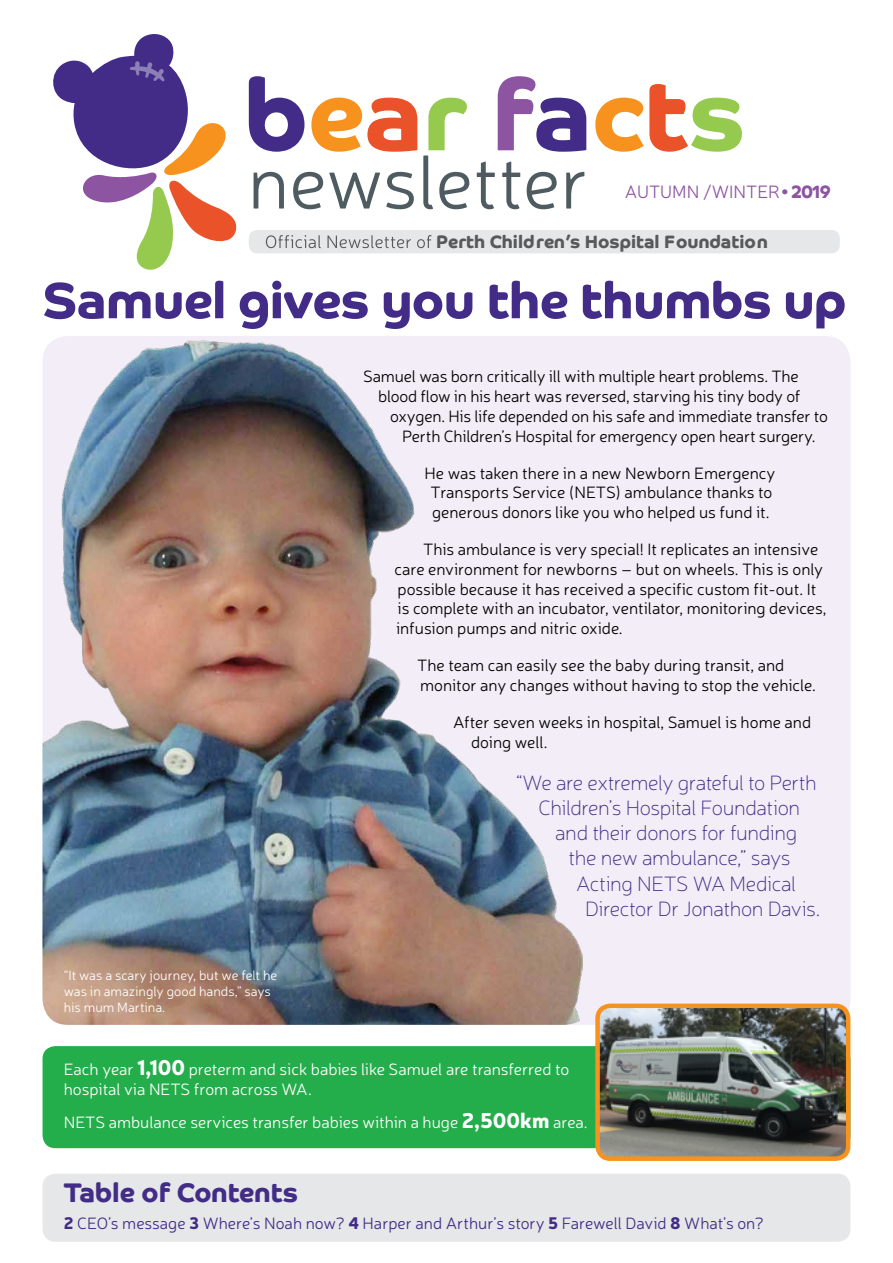
<style>
.page{position:relative;width:893px;height:1263px;background:#fff}
.page>*{position:absolute;margin:0;border:0;box-sizing:border-box;transform-origin:0 0}
.t1{font:700 100.5px "Co Headline";color:#422c88}
.t2{font:700 51px "Co Headline";letter-spacing:-.01em;color:#422c88}
.t3{font:700 27px "Co Headline";color:#422c88}
.t4{font:100 21px "Neris";letter-spacing:-.02em;color:#422c88}
.t5{font:700 18px "Co Headline";color:#58595b}
.t6{font:300 18px "Neris";color:#8d54a2}
.t7{font:300 16.5px/19.8px "Neris";color:#000}
.t8{font:300 16.5px/19.8px "Neris";color:#fff}
.t9{font:300 16.5px "Neris";color:#422c88}
.t10{font:300 13.5px/16.2px "Neris";color:#fff}
.s1{color:#f7921e}
.s2{color:#ea5329}
.s3{color:#96ca4f}
.s4{color:#8d54a2}
.s5{font-family:"Co Headline";font-weight:700}
.s6{font-weight:900;font-size:21px}
.s7{font-weight:900}
</style>
<div class="page">
<div style="left:43px;top:336px;width:807px;height:689px;background:#f2edf6;border-radius:26px"></div>
<div style="left:43px;top:1174px;width:807px;height:68px;background:#e6e7e8;border-radius:13px"></div>
<div style="left:249px;top:230px;width:591px;height:23px;background:#e6e7e8;border-radius:9px"></div>
<svg style="left:254px;top:155px;width:330px;height:54px"></svg>
<svg style="left:266px;top:235px;width:166px;height:13px"></svg>
<svg style="left:53px;top:34px;width:184px;height:236px"></svg>
<img style="left:43px;top:340px;width:540px;height:685px">
<div style="left:43px;top:1046px;width:807px;height:102px;background:#24ae4b;border-radius:13px"></div>
<img style="left:600px;top:1008px;width:245px;height:148px">
<div style="left:595px;top:1003px;width:255px;height:158px;border:4px solid #f7921e;border-radius:13px"></div>
<h1 class="t1" style="left:244px;top:57px;width:502px">b<span class="s1">e</span><span class="s2">a</span><span class="s3">r</span> <span class="s4">f</span>a<span class="s1">c</span><span class="s2">t</span><span class="s3">s</span></h1>
<p class="t6" style="left:625px;top:180px;width:208px">AUTUMN /WINTER<span class="s5">•2019</span></p>
<p class="t5" style="left:436px;top:231px;width:333px">Perth Children’s Hospital Foundation</p>
<h2 class="t2" style="left:43px;top:271px;width:805px">Samuel gives you the thumbs up</h2>
<p class="t10" style="left:64px;top:966px;width:215px">“It was a scary journey, but we felt he was in amazingly good hands,” says his mum Martina.</p>
<p class="t7" style="left:363px;top:366px;width:437px">Samuel was born critically ill with multiple heart problems. The</p>
<p class="t7" style="left:378px;top:386px;width:424px">blood flow in his heart was reversed, starving his tiny body of</p>
<p class="t7" style="left:390px;top:406px;width:439px">oxygen. His life depended on his safe and immediate transfer to</p>
<p class="t7" style="left:402px;top:426px;width:415px">Perth Children’s Hospital for emergency open heart surgery.</p>
<p class="t7" style="left:425px;top:462px;width:352px;text-align:center">He was taken there in a new Newborn Emergency<br>Transports Service (NETS) ambulance thanks to generous donors like you who helped us fund it.</p>
<p class="t7" style="left:395px;top:539px;width:433px;text-indent:28px">This ambulance is very special! It replicates an intensive care environment for newborns – but on wheels. This is only possible because it has received a specific custom fit-out. It is complete with an incubator, ventilator, monitoring devices, infusion pumps and nitric oxide.</p>
<p class="t7" style="left:417px;top:655px;width:400px">The team can easily see the baby during transit, and monitor any changes without having to stop the vehicle.</p>
<p class="t7" style="left:471px;top:711px;width:342px;text-indent:-18px">After seven weeks in hospital, Samuel is home and doing well.</p>
<p class="t4" style="left:516px;top:770px;width:302px">“We are extremely grateful to Perth</p>
<p class="t4" style="left:539px;top:795px;width:263px">Children’s Hospital Foundation</p>
<p class="t4" style="left:555px;top:820px;width:244px">and their donors for funding</p>
<p class="t4" style="left:569px;top:845px;width:224px">the new ambulance,” says</p>
<p class="t4" style="left:576px;top:870px;width:222px">Acting NETS WA Medical</p>
<p class="t4" style="left:585px;top:896px;width:237px">Director Dr Jonathon Davis.</p>
<p class="t8" style="left:64px;top:1058px;width:507px">Each year <span class="s6">1,100</span> preterm and sick babies like Samuel are transferred to hospital via NETS from across WA.</p>
<p class="t8" style="left:64px;top:1112px;width:525px">NETS ambulance services transfer babies within a huge <span class="s6">2,500km</span> area.</p>
<h3 class="t3" style="left:64px;top:1177px;width:236px">Table of Contents</h3>
<p class="t9" style="left:64px;top:1212px;width:702px"><span class="s7">2</span> CEO’s message <span class="s7">3</span> Where’s Noah now? <span class="s7">4</span> Harper and Arthur’s story <span class="s7">5</span> Farewell David <span class="s7">8</span> What’s on?</p>
</div>
